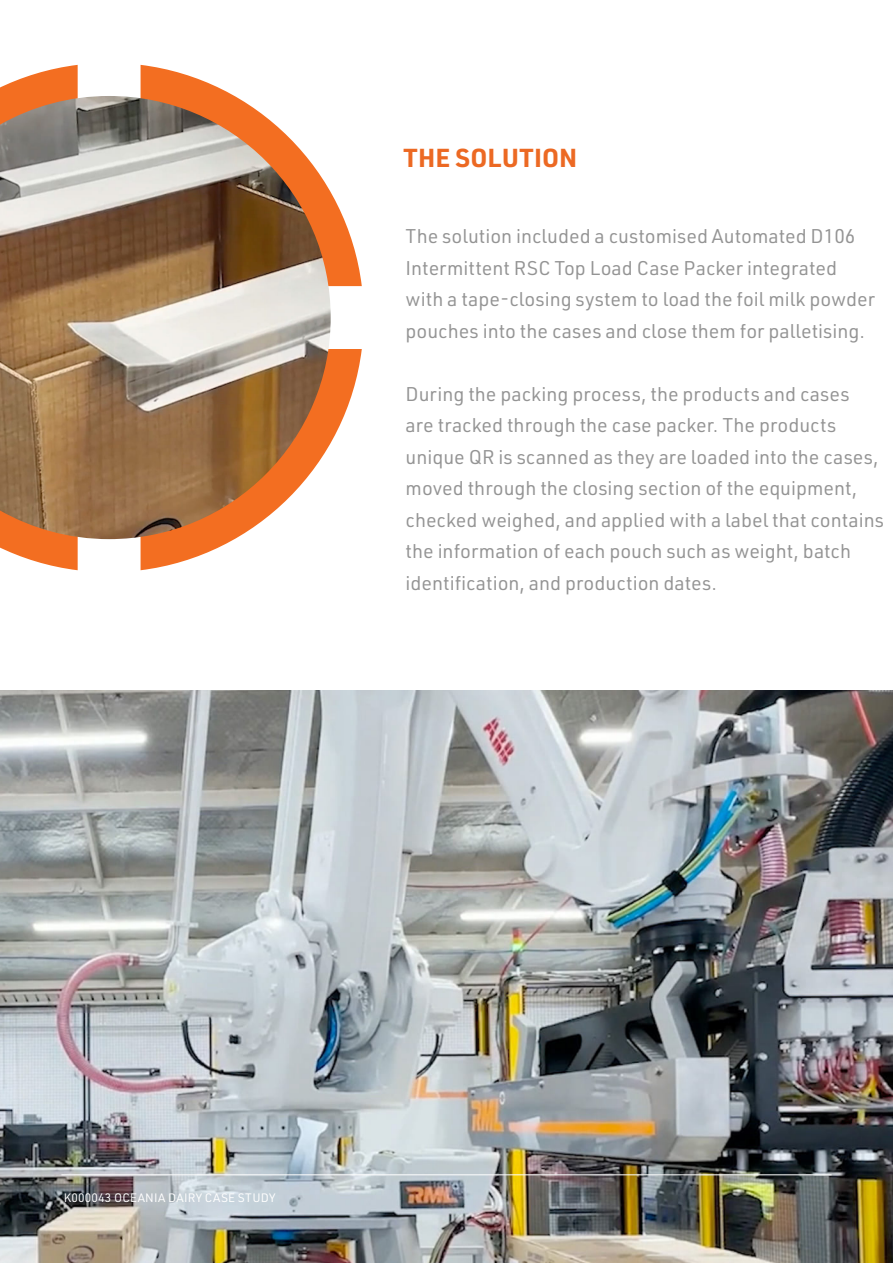
<style>
.page{position:relative;width:893px;height:1263px;background:#fff}
.page>*{position:absolute;margin:0;border:0;box-sizing:border-box;transform-origin:0 0}
.t1{font:700 25.5px "URWDIN";letter-spacing:.01em;color:#ec6923}
.t2{font:19.5px/31.5px "URWDIN";color:#949494}
.t3{font:12px "URWDIN";letter-spacing:.015em;color:#fff}
</style>
<div class="page">
<img style="left:0;top:690px;width:893px;height:573px">
<hr style="left:61px;top:1174px;width:770px;height:1px;background:#fff">
<svg style="left:0;top:65px;width:78px;height:31px"></svg>
<svg style="left:141px;top:65px;width:221px;height:221px"></svg>
<svg style="left:0;top:539px;width:78px;height:31px"></svg>
<svg style="left:141px;top:349px;width:221px;height:221px"></svg>
<img style="left:0;top:96px;width:331px;height:443px">
<h1 class="t1" style="left:404px;top:140px;width:175px">THE SOLUTION</h1>
<p class="t2" style="left:406px;top:220px;width:471px">The solution included a customised Automated D106<br>Intermittent RSC Top Load Case Packer integrated with a tape-closing system to load the foil milk powder pouches into the cases and close them for palletising.</p>
<p class="t2" style="left:406px;top:377px;width:480px">During the packing process, the products and cases<br>are tracked through the case packer. The products unique QR is scanned as they are loaded into the cases, moved through the closing section of the equipment, checked weighed, and applied with a label that contains the information of each pouch such as weight, batch identification, and production dates.</p>
<p class="t3" style="left:64px;top:1190px;width:213px">K000043 OCEANIA DAIRY CASE STUDY</p>
</div>
